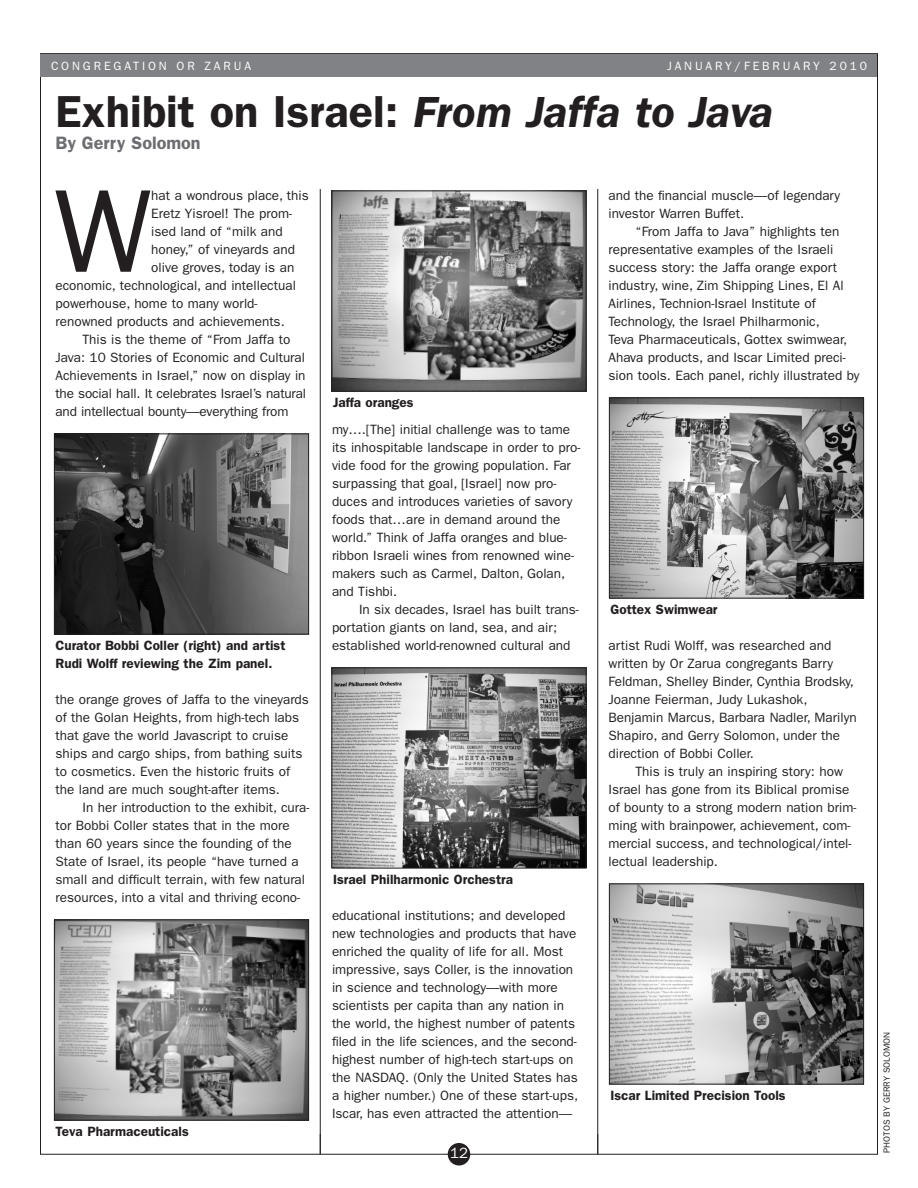
<style>
.page{position:relative;width:918px;height:1188px;background:#fff}
.page>*{position:absolute;margin:0;border:0;box-sizing:border-box;transform-origin:0 0}
.t1{font:118.5px "Franklin Gothic";color:#231f20}
.t2{font:600 45px "Franklin Gothic";color:#231f20}
.t3{font:600 18px "Franklin Gothic";color:#6c6d70}
.t4{font:15px "Franklin Gothic";color:#fff}
.t5{font:13.5px/18px "Franklin Gothic";color:#231f20}
.t6{font:600 13.5px/18px "Franklin Gothic";color:#231f20}
.t7{font:12px "Franklin Gothic";letter-spacing:.24em;color:#fff}
.t8{font:9px "Franklin Gothic";color:#231f20}
.s1{font-style:italic}
</style>
<div class="page">
<hr style="left:40px;top:1154px;width:838px;height:1px;background:#231f20">
<div style="left:448px;top:1143px;width:22px;height:23px;background:#231f20;border-radius:50%"></div>
<hr style="left:40px;top:54px;width:1px;height:1100px;background:#231f20">
<hr style="left:877px;top:54px;width:1px;height:1100px;background:#231f20">
<hr style="left:40px;top:53px;width:838px;height:1px;background:#231f20">
<img style="left:56px;top:436px;width:251px;height:196px">
<div style="left:54px;top:434px;width:255px;height:200px;border:1px solid #231f20"></div>
<img style="left:334px;top:192px;width:250px;height:198px">
<div style="left:332px;top:190px;width:254px;height:202px;border:1px solid #231f20"></div>
<img style="left:611px;top:400px;width:251px;height:196px">
<div style="left:609px;top:398px;width:255px;height:200px;border:1px solid #231f20"></div>
<img style="left:611px;top:886px;width:251px;height:196px">
<div style="left:609px;top:884px;width:255px;height:200px;border:1px solid #231f20"></div>
<img style="left:334px;top:670px;width:250px;height:196px">
<div style="left:332px;top:668px;width:254px;height:200px;border:1px solid #231f20"></div>
<img style="left:56px;top:922px;width:251px;height:196px">
<div style="left:54px;top:920px;width:255px;height:200px;border:1px solid #231f20"></div>
<div style="left:40px;top:54px;width:838px;height:22px;background:#808285"></div>
<hr style="left:320px;top:189px;width:1px;height:965px;background:#231f20">
<hr style="left:597px;top:189px;width:1px;height:965px;background:#231f20">
<p class="t7" style="left:51px;top:61px;width:202px">CONGREGATION OR ZARUA</p>
<p class="t7" style="left:667px;top:61px;width:202px">JANUARY/FEBRUARY 2010</p>
<p class="t7" style="left:647px;top:61px;width:174px">NOVEMBER/DECEMBER</p>
<p class="t7" style="left:850px;top:61px;width:19px">09</p>
<h2 class="t2" style="left:56px;top:96px;width:720px">Exhibit on Israel: <span class="s1">From Jaffa to Java</span></h2>
<h3 class="t3" style="left:56px;top:137px;width:147px">By Gerry Solomon</h3>
<h1 class="t1" style="left:54px;top:190px;width:99px">W</h1>
<p class="t5" style="left:151px;top:187px;width:159px">hat a wondrous place, this</p>
<p class="t5" style="left:609px;top:187px;width:233px">and the financial muscle—of legendary investor Warren Buffet.</p>
<p class="t5" style="left:609px;top:223px;width:252px;text-indent:27px">“From Jaffa to Java” highlights ten representative examples of the Israeli success story: the Jaffa orange export industry, wine, Zim Shipping Lines, El Al Airlines, Technion-Israel Institute of Technology, the Israel Philharmonic,<br>Teva Pharmaceuticals, Gottex swimwear, Ahava products, and Iscar Limited preci&shy;sion tools. Each panel, richly illustrated by</p>
<p class="t5" style="left:151px;top:205px;width:142px">Eretz Yisroel! The prom-</p>
<p class="t5" style="left:151px;top:223px;width:133px">ised land of “milk and</p>
<p class="t5" style="left:151px;top:241px;width:145px">honey,” of vineyards and</p>
<p class="t5" style="left:151px;top:259px;width:144px">olive groves, today is an</p>
<p class="t5" style="left:56px;top:277px;width:242px">economic, technological, and intellectual</p>
<p class="t5" style="left:56px;top:295px;width:204px">powerhouse, home to many world-</p>
<p class="t5" style="left:56px;top:313px;width:231px">renowned products and achievements.</p>
<p class="t5" style="left:83px;top:331px;width:209px">This is the theme of “From Jaffa to</p>
<p class="t5" style="left:56px;top:349px;width:251px">Java: 10 Stories of Economic and Cultural</p>
<p class="t5" style="left:56px;top:367px;width:252px">Achievements in Israel,” now on display in</p>
<p class="t5" style="left:56px;top:385px;width:252px">the social hall. It celebrates Israel’s natural</p>
<p class="t5" style="left:56px;top:403px;width:234px">and intellectual bounty—everything from</p>
<p class="t6" style="left:333px;top:394px;width:82px">Jaffa oranges</p>
<p class="t6" style="left:56px;top:637px;width:232px">Curator Bobbi Coller (right) and artist<br>Rudi Wolff reviewing the Zim panel.</p>
<p class="t5" style="left:56px;top:691px;width:255px">the orange groves of Jaffa to the vineyards of the Golan Heights, from high-tech labs that gave the world Javascript to cruise ships and cargo ships, from bathing suits to cosmetics. Even the historic fruits of the land are much sought-after items.</p>
<p class="t5" style="left:56px;top:799px;width:255px;text-indent:27px">In her introduction to the exhibit, cura&shy;tor Bobbi Coller states that in the more than 60 years since the founding of the State of Israel, its people “have turned a small and difficult terrain, with few natural resources, into a vital and thriving econo-</p>
<p class="t6" style="left:56px;top:1123px;width:135px">Teva Pharmaceuticals</p>
<p class="t5" style="left:332px;top:421px;width:250px">my….[The] initial challenge was to tame its inhospitable landscape in order to pro&shy;vide food for the growing population. Far surpassing that goal, [Israel] now pro&shy;duces and introduces varieties of savory foods that…are in demand around the world.” Think of Jaffa oranges and blue&shy;ribbon Israeli wines from renowned wine&shy;makers such as Carmel, Dalton, Golan, and Tishbi.</p>
<p class="t5" style="left:332px;top:601px;width:248px;text-indent:27px">In six decades, Israel has built trans&shy;portation giants on land, sea, and air; established world-renowned cultural and</p>
<p class="t6" style="left:333px;top:871px;width:182px">Israel Philharmonic Orchestra</p>
<p class="t5" style="left:332px;top:907px;width:248px">educational institutions; and developed new technologies and products that have enriched the quality of life for all. Most impressive, says Coller, is the innovation in science and technology—with more scientists per capita than any nation in the world, the highest number of patents filed in the life sciences, and the second&shy;highest number of high-tech start-ups on the NASDAQ. (Only the United States has a higher number.) One of these start-ups, Iscar, has even attracted the attention—</p>
<p class="t4" style="left:450px;top:1148px;width:19px">12</p>
<p class="t6" style="left:610px;top:601px;width:109px">Gottex Swimwear</p>
<p class="t5" style="left:609px;top:637px;width:250px">artist Rudi Wolff, was researched and written by Or Zarua congregants Barry Feldman, Shelley Binder, Cynthia Brodsky, Joanne Feierman, Judy Lukashok, Benjamin Marcus, Barbara Nadler, Marilyn Shapiro, and Gerry Solomon, under the direction of Bobbi Coller.</p>
<p class="t5" style="left:609px;top:763px;width:249px;text-indent:27px">This is truly an inspiring story: how Israel has gone from its Biblical promise of bounty to a strong modern nation brim&shy;ming with brainpower, achievement, com&shy;mercial success, and technological/intel&shy;lectual leadership.</p>
<p class="t6" style="left:610px;top:1087px;width:177px">Iscar Limited Precision Tools</p>
<p class="t8" style="left:883px;top:1153px;width:122px;rotate:-90deg">PHOTOS BY GERRY SOLOMON</p>
</div>
